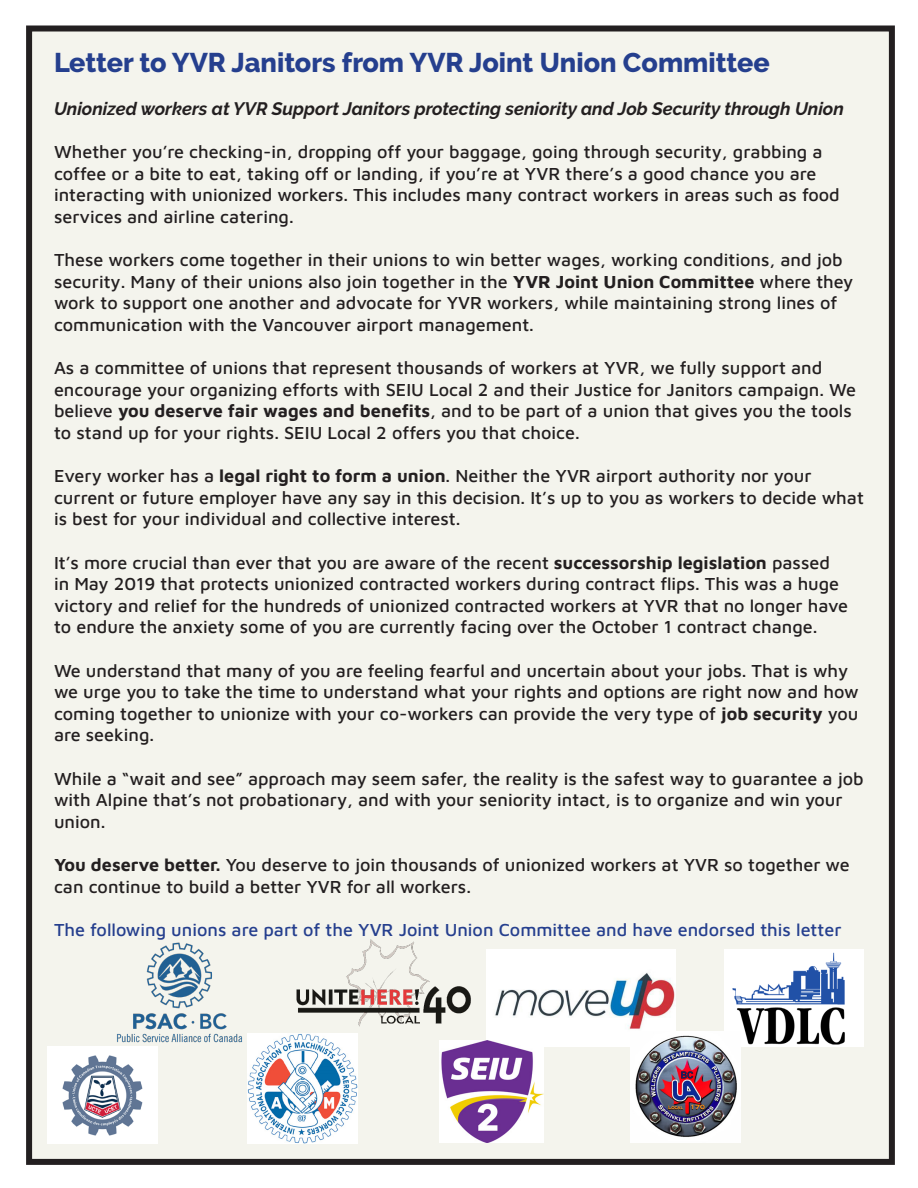
<style>
.page{position:relative;width:918px;height:1188px;background:#fff}
.page>*{position:absolute;margin:0;border:0;box-sizing:border-box;transform-origin:0 0}
.t1{font:800 27px "Raleway";color:#253f8e}
.t2{font:500 18px/21.6px "Maven Pro";color:#231f20}
.t3{font:italic 700 18px "Raleway";color:#231f20}
.t4{font:500 18px "Maven Pro";color:#253f8e}
.s1{font-weight:700}
</style>
<div class="page">
<div style="left:29px;top:28px;width:863px;height:1134px;background:#f4f4ed"></div>
<div style="left:26px;top:26px;width:869px;height:1139px;border:6px solid #231f20"></div>
<img style="left:486px;top:950px;width:189px;height:96px">
<img style="left:725px;top:950px;width:139px;height:96px">
<img style="left:248px;top:1034px;width:110px;height:110px">
<img style="left:113px;top:942px;width:135px;height:120px">
<img style="left:47px;top:1047px;width:111px;height:97px">
<img style="left:630px;top:1031px;width:110px;height:112px">
<img style="left:296px;top:939px;width:175px;height:88px">
<img style="left:440px;top:1040px;width:103px;height:103px">
<p class="t1" style="left:54px;top:47px;width:717px">Letter to YVR Janitors from YVR Joint Union Committee</p>
<p class="t3" style="left:54px;top:98px;width:791px">Unionized workers at YVR Support Janitors protecting seniority and Job Security through Union</p>
<p class="t2" style="left:54px;top:140px;width:787px">Whether you’re checking-in, dropping off your baggage, going through security, grabbing a coffee or a bite to eat, taking off or landing, if you’re at YVR there’s a good chance you are interacting with unionized workers. This includes many contract workers in areas such as food services and airline catering.</p>
<p class="t2" style="left:54px;top:248px;width:801px">These workers come together in their unions to win better wages, working conditions, and job security. Many of their unions also join together in the <span class="s1">YVR Joint Union Committee</span> where they work to support one another and advocate for YVR workers, while maintaining strong lines of communication with the Vancouver airport management.</p>
<p class="t2" style="left:54px;top:356px;width:804px">As a committee of unions that represent thousands of workers at YVR, we fully support and encourage your organizing efforts with SEIU Local 2 and their Justice for Janitors campaign. We believe <span class="s1">you deserve fair wages and benefits</span>, and to be part of a union that gives you the tools to stand up for your rights. SEIU Local 2 offers you that choice.</p>
<p class="t2" style="left:54px;top:464px;width:811px">Every worker has a <span class="s1">legal right to form a union</span>. Neither the YVR airport authority nor your current or future employer have any say in this decision. It’s up to you as workers to decide what is best for your individual and collective interest.</p>
<p class="t2" style="left:54px;top:551px;width:796px">It’s more crucial than ever that you are aware of the recent <span class="s1">successorship legislation</span> passed in May 2019 that protects unionized contracted workers during contract flips. This was a huge victory and relief for the hundreds of unionized contracted workers at YVR that no longer have to endure the anxiety some of you are currently facing over the October 1 contract change.</p>
<p class="t2" style="left:54px;top:659px;width:806px">We understand that many of you are feeling fearful and uncertain about your jobs. That is why we urge you to take the time to understand what your rights and options are right now and how coming together to unionize with your co-workers can provide the very type of <span class="s1">job security</span> you are seeking.</p>
<p class="t2" style="left:54px;top:767px;width:811px">While a “wait and see” approach may seem safer, the reality is the safest way to guarantee a job with Alpine that’s not probationary, and with your seniority intact, is to organize and win your union.</p>
<p class="t2" style="left:54px;top:853px;width:797px"><span class="s1">You deserve better.</span> You deserve to join thousands of unionized workers at YVR so together we can continue to build a better YVR for all workers.</p>
<p class="t4" style="left:54px;top:917px;width:789px">The following unions are part of the YVR Joint Union Committee and have endorsed this letter</p>
</div>
